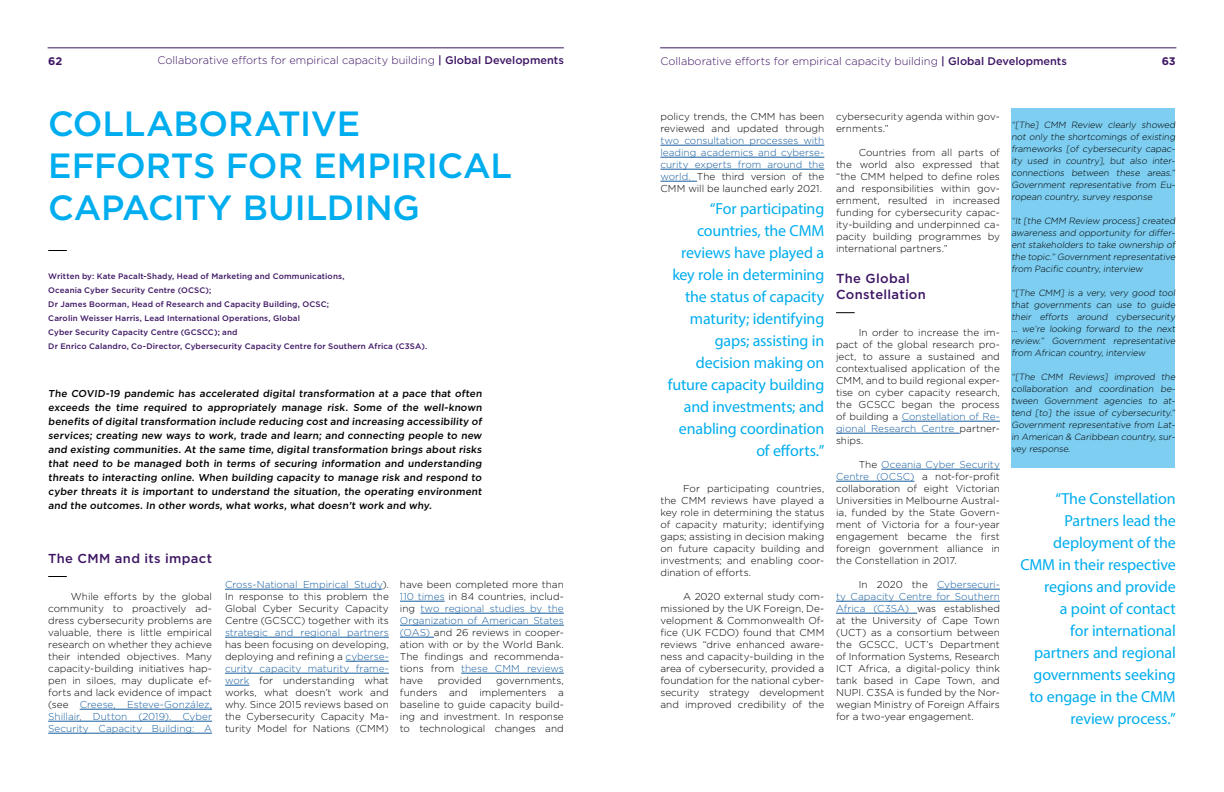
<style>
.page{position:relative;width:1224px;height:792px;background:#fff}
.page>*{position:absolute;margin:0;border:0;box-sizing:border-box;transform-origin:0 0}
.Titel{font:500 35px/42px "Gotham";letter-spacing:-.005em;color:#00adee}
.t1{font:16px/22px "Myriad Pro";letter-spacing:-.01em;color:#00adee;text-align:right}
.Kop__platte_tekst{font:500 13px/15.5px "Gotham";letter-spacing:.025em;color:#3e1664}
.bovenregel{font:300 11px "Gotham";color:#3e1664}
.t2{font:700 11px "Gotham";color:#3e1664}
.Platte_tekst{font:300 10px/12px "Gotham";color:#000;text-align:justify}
.Inleiding{font:500 10px/14px "Gotham";color:#000;text-align:justify}
.Tekst_foto{font:300 9px/12px "Gotham";color:#000;text-align:justify}
.Subtekst__artikel{font:500 8px/14px "Gotham";letter-spacing:.02em;color:#3e1664}
.s1{font-weight:500}
.s2{color:#175d9e}
</style>
<div class="page">
<svg style="left:48px;top:250px;width:19px;height:1px"></svg>
<hr style="left:80px;top:709px;width:132px;height:1px;background:#175d9e">
<hr style="left:48px;top:721px;width:164px;height:1px;background:#175d9e">
<hr style="left:48px;top:733px;width:164px;height:1px;background:#175d9e">
<hr style="left:225px;top:589px;width:157px;height:1px;background:#175d9e">
<hr style="left:225px;top:637px;width:164px;height:1px;background:#175d9e">
<hr style="left:346px;top:661px;width:43px;height:1px;background:#175d9e">
<hr style="left:225px;top:673px;width:164px;height:1px;background:#175d9e">
<svg style="left:225px;top:685px;width:24px;height:1px"></svg>
<hr style="left:400px;top:601px;width:45px;height:1px;background:#175d9e">
<hr style="left:421px;top:613px;width:143px;height:1px;background:#175d9e">
<hr style="left:400px;top:625px;width:164px;height:1px;background:#175d9e">
<hr style="left:400px;top:637px;width:34px;height:1px;background:#175d9e">
<hr style="left:461px;top:673px;width:103px;height:1px;background:#175d9e">
<hr style="left:48px;top:47px;width:516px;height:1px;background:#3e1664">
<svg style="left:48px;top:576px;width:19px;height:1px"></svg>
<hr style="left:660px;top:145px;width:164px;height:1px;background:#175d9e">
<hr style="left:660px;top:157px;width:164px;height:1px;background:#175d9e">
<hr style="left:660px;top:169px;width:164px;height:1px;background:#175d9e">
<hr style="left:660px;top:181px;width:37px;height:1px;background:#175d9e">
<hr style="left:902px;top:421px;width:98px;height:1px;background:#175d9e">
<hr style="left:836px;top:433px;width:124px;height:1px;background:#175d9e">
<hr style="left:881px;top:469px;width:119px;height:1px;background:#175d9e">
<hr style="left:836px;top:481px;width:78px;height:1px;background:#175d9e">
<hr style="left:937px;top:589px;width:63px;height:1px;background:#175d9e">
<hr style="left:836px;top:601px;width:164px;height:1px;background:#175d9e">
<hr style="left:836px;top:613px;width:81px;height:1px;background:#175d9e">
<hr style="left:660px;top:47px;width:516px;height:1px;background:#3e1664">
<div style="left:1011px;top:109px;width:164px;height:359px;background:#7dcef1"></div>
<svg style="left:836px;top:312px;width:19px;height:1px"></svg>
<p class="t2" style="left:48px;top:54px;width:16px">62</p>
<p class="bovenregel" style="left:157px;top:53px;width:408px">Collaborative efforts for empirical capacity building <span class="s1">| Global Developments</span></p>
<p class="t2" style="left:1162px;top:54px;width:16px">63</p>
<p class="bovenregel" style="left:661px;top:54px;width:408px">Collaborative efforts for empirical capacity building <span class="s1">| Global Developments</span></p>
<p class="Titel" style="left:48px;top:102px;width:466px">COLLABORATIVE<br>EFFORTS FOR EMPIRICAL<br>CAPACITY BUILDING</p>
<p class="Subtekst__artikel" style="left:48px;top:269px;width:298px">Written by: Kate Pacalt-Shady, Head of Marketing and Communications,<br>Oceania Cyber Security Centre (OCSC);</p>
<p class="Subtekst__artikel" style="left:48px;top:297px;width:282px">Dr James Boorman, Head of Research and Capacity Building, OCSC;</p>
<p class="Subtekst__artikel" style="left:48px;top:311px;width:253px">Carolin Weisser Harris, Lead International Operations, Global<br>Cyber Security Capacity Centre (GCSCC); and</p>
<p class="Subtekst__artikel" style="left:48px;top:339px;width:380px">Dr Enrico Calandro, Co-Director, Cybersecurity Capacity Centre for Southern Africa (C3SA).</p>
<p class="Inleiding" style="left:48px;top:386px;width:437px">The COVID-19 pandemic has accelerated digital transformation at a pace that often exceeds the time required to appropriately manage risk. Some of the well-known benefits of digital transformation include reducing cost and increasing accessibility of services; creating new ways to work, trade and learn; and connecting people to new and existing communities. At the same time, digital transformation brings about risks that need to be managed both in terms of securing information and understanding threats to interacting online. When building capacity to manage risk and respond to cyber threats it is important to understand the situation, the operating environment and the outcomes. In other words, what works, what doesn’t work and why.</p>
<p class="Kop__platte_tekst" style="left:48px;top:550px;width:165px">The CMM and its impact</p>
<p class="Platte_tekst" style="left:48px;top:590px;width:165px;text-indent:23px">While efforts by the global community to proactively ad&shy;dress cybersecurity problems are valuable, there is little empirical research on whether they achieve their intended objectives. Many capacity-building initiatives hap&shy;pen in siloes, may duplicate ef&shy;forts and lack evidence of impact (see <span class="s2">Creese, Esteve-González, Shillair, Dutton (2019). Cyber Security Capacity Building: A</span></p>
<p class="Platte_tekst" style="left:225px;top:578px;width:165px"><span class="s2">Cross-National Empirical Study</span>).<br>In response to this problem the Global Cyber Security Capacity Centre (GCSCC) together with its <span class="s2">strategic and regional partners </span>has been focusing on developing, deploying and refining a <span class="s2">cyberse&shy;curity capacity maturity frame&shy;work</span> for understanding what works, what doesn’t work and why. Since 2015 reviews based on the Cybersecurity Capacity Ma&shy;turity Model for Nations (CMM)</p>
<p class="Platte_tekst" style="left:400px;top:578px;width:165px">have been completed more than <span class="s2">110 times</span> in 84 countries, includ&shy;ing <span class="s2">two regional studies by the Organization of American States (OAS)</span> and 26 reviews in cooper&shy;ation with or by the World Bank.<br>The findings and recommenda&shy;tions from <span class="s2">these CMM reviews </span>have</p>
<p class="Platte_tekst" style="left:438px;top:674px;width:45px">provided</p>
<p class="Platte_tekst" style="left:400px;top:674px;width:165px;text-indent:96px">governments, funders and implementers a baseline to guide capacity build&shy;ing and investment. In response to technological changes and</p>
<p class="Platte_tekst" style="left:660px;top:110px;width:165px">policy trends, the CMM has been reviewed and updated through <span class="s2">two consultation processes with leading academics and cyberse&shy;curity experts from around the world.</span> The third version of the CMM will be launched early 2021.</p>
<p class="t1" style="left:668px;top:198px;width:158px">“For participating countries, the CMM reviews have played a key role in determining the status of capacity maturity; identifying gaps; assisting in decision making on future capacity building and investments; and enabling coordination of efforts.”</p>
<p class="Platte_tekst" style="left:660px;top:482px;width:165px;text-indent:23px">For participating countries, the CMM reviews have played a key role in determining the status of capacity maturity; identifying gaps; assisting in decision making on future capacity building and investments; and enabling coor&shy;dination of efforts.</p>
<p class="Platte_tekst" style="left:660px;top:590px;width:165px;text-indent:23px">A 2020 external study com&shy;missioned by the UK Foreign, De&shy;velopment &amp; Commonwealth Of&shy;fice (UK FCDO) found that CMM reviews “drive enhanced aware&shy;ness and capacity-building in the area of cybersecurity, provided a foundation for the national cyber&shy;security strategy development and improved credibility of the</p>
<p class="Platte_tekst" style="left:836px;top:110px;width:165px">cybersecurity agenda within gov&shy;ernments.”</p>
<p class="Platte_tekst" style="left:836px;top:146px;width:165px;text-indent:23px">Countries from all parts of the world also expressed that “the CMM helped to define roles and responsibilities within gov&shy;ernment, resulted in increased funding for cybersecurity capac&shy;ity-building and underpinned ca&shy;pacity building programmes by international partners.”</p>
<p class="Kop__platte_tekst" style="left:836px;top:271px;width:91px">The Global<br>Constellation</p>
<p class="Platte_tekst" style="left:836px;top:326px;width:165px;text-indent:23px">In order to increase the im&shy;pact of the global research pro&shy;ject, to assure a sustained and contextualised application of the CMM, and to build regional exper&shy;tise on cyber capacity research, the GCSCC began the process of building a <span class="s2">Constellation of Re&shy;gional Research Centre</span> partner&shy;ships.</p>
<p class="Platte_tekst" style="left:836px;top:458px;width:165px;text-indent:23px">The <span class="s2">Oceania Cyber Security Centre (OCSC)</span> a not-for-profit collaboration of eight Victorian Universities in Melbourne Austral&shy;ia, funded by the State Govern&shy;ment of Victoria for a four-year engagement became the first foreign government alliance in the Constellation in 2017.</p>
<p class="Platte_tekst" style="left:836px;top:578px;width:165px;text-indent:23px">In 2020 the <span class="s2">Cybersecuri&shy;ty Capacity Centre for Southern Africa (C3SA)</span> was established at the University of Cape Town (UCT) as a consortium between the GCSCC, UCT’s Department of Information Systems, Research ICT Africa, a digital-policy think tank based in Cape Town, and NUPI. C3SA is funded by the Nor&shy;wegian Ministry of Foreign Affairs for a two-year engagement.</p>
<p class="Tekst_foto" style="left:1011px;top:118px;width:167px">“[The] CMM Review clearly showed not only the shortcomings of existing frameworks [of cybersecurity capac&shy;ity used in country], but also inter&shy;connections between these areas.” Government representative from Eu&shy;ropean country, survey response</p>
<p class="Tekst_foto" style="left:1011px;top:214px;width:167px">“It [the CMM Review process] created awareness and opportunity for differ&shy;ent stakeholders to take ownership of the topic.” Government representative from Pacific country, interview</p>
<p class="Tekst_foto" style="left:1011px;top:286px;width:167px">“[The CMM] is a very, very good tool that governments can use to guide their efforts around cybersecurity ... we’re looking forward to the next review.” Government representative from African country, interview</p>
<p class="Tekst_foto" style="left:1011px;top:370px;width:167px">“[The CMM Reviews] improved the collaboration and coordination be&shy;tween Government agencies to at&shy;tend [to] the issue of cybersecurity.” Government representative from Lat&shy;in American &amp; Caribbean country, sur&shy;vey response.</p>
<p class="t1" style="left:1020px;top:488px;width:157px">“The Constellation<br>Partners lead the deployment of the<br>CMM in their respective regions and provide<br>a point of contact<br>for international partners and regional governments seeking to engage in the CMM review process.”</p>
</div>
